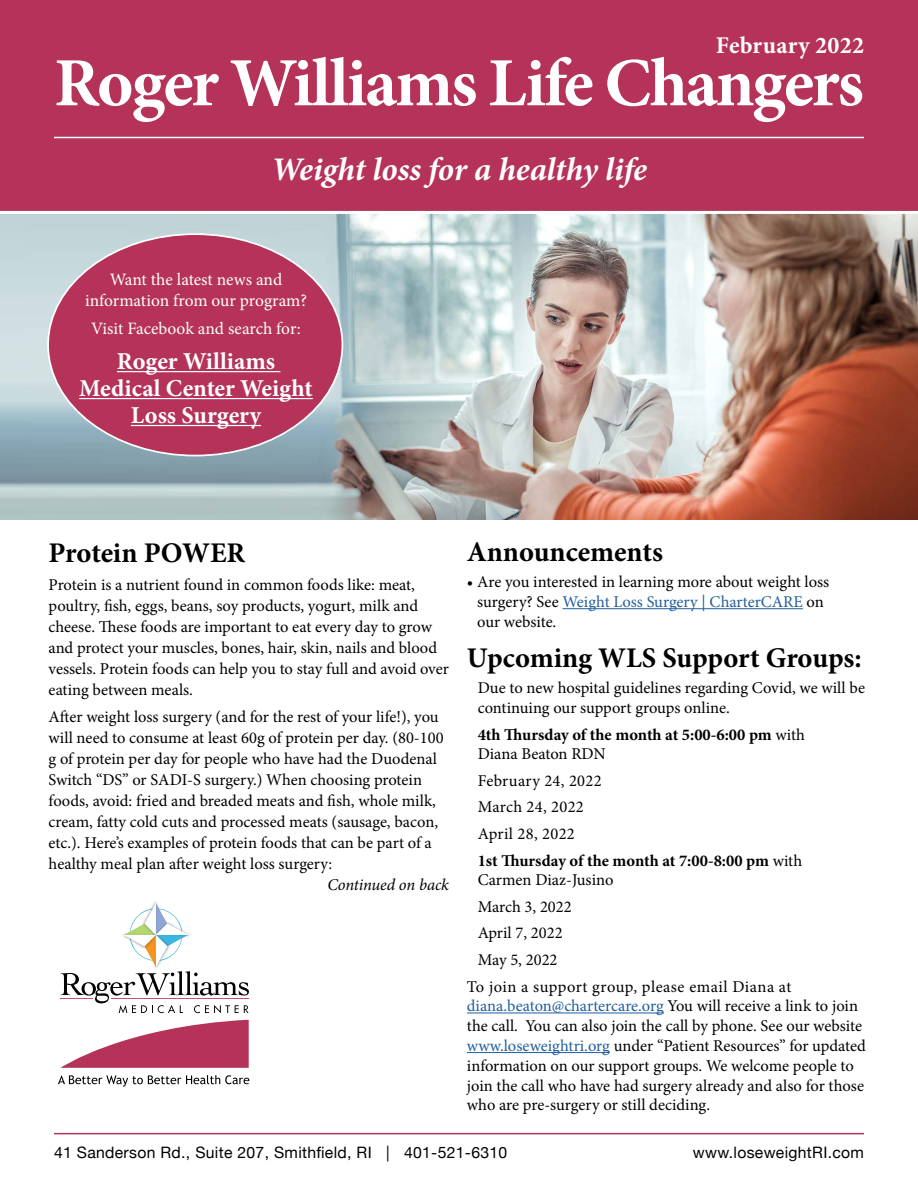
<style>
.page{position:relative;width:918px;height:1188px;background:#fff}
.page>*{position:absolute;margin:0;border:0;box-sizing:border-box;transform-origin:0 0}
.t1{font:700 69px "Minion Pro";letter-spacing:-.03em;color:#fff}
.t2{font:italic 700 33px "Minion Pro";letter-spacing:-.005em;color:#fff}
.t3{font:700 28.5px "Minion Pro";letter-spacing:-.005em;color:#000}
.t4{font:700 24.3px/27px "Minion Pro";color:#fff;text-align:center}
.t5{font:700 24px "Minion Pro";letter-spacing:.01em;color:#fff}
.t6{font:17.4px/20.9px "Minion Pro";letter-spacing:-.005em;color:#fff;text-align:center}
.t7{font:16.5px/21px "Minion Pro";color:#000}
.t8{font:16.5px/26.5px "Minion Pro";letter-spacing:.02em;color:#000}
.t9{font:700 16.5px/19.8px "Minion Pro";color:#000}
.t10{font:16.5px "Minion Pro";letter-spacing:.025em;color:#000}
.t11{font:italic 16.5px "Minion Pro";letter-spacing:-.01em;color:#000}
.t12{font:15.75px "Helvetica Neue";letter-spacing:.02em;color:#000}
.s1{color:#215e9e}
.s2{font-weight:400}
.s3{font-weight:700}
</style>
<div class="page">
<img style="left:0;top:214px;width:918px;height:305px">
<hr style="left:54px;top:1133px;width:810px;height:1px;background:#b53259">
<div style="left:48px;top:234px;width:294px;height:222px;background:#b53259;border-radius:50%"></div>
<hr style="left:117px;top:371px;width:163px;height:1px;background:#fff">
<hr style="left:79px;top:398px;width:234px;height:1px;background:#fff">
<hr style="left:131px;top:425px;width:130px;height:1px;background:#fff">
<div style="left:0;top:0;width:918px;height:213px;background:#b53259"></div>
<hr style="left:54px;top:137px;width:810px;height:1px;background:#fff">
<hr style="left:0;top:211px;width:918px;height:3px;background:#fff">
<hr style="left:563px;top:608px;width:240px;height:1px;background:#215e9e">
<hr style="left:467px;top:1013px;width:197px;height:1px;background:#215e9e">
<hr style="left:467px;top:1052px;width:143px;height:1px;background:#215e9e">
<hr style="left:60px;top:998px;width:33px;height:1px;background:#c94f71">
<svg style="left:61px;top:1020px;width:188px;height:48px"></svg>
<svg style="left:58px;top:1075px;width:191px;height:12px"></svg>
<svg style="left:61px;top:903px;width:188px;height:110px"></svg>
<h3 class="t5" style="left:716px;top:29px;width:150px">February 2022</h3>
<h1 class="t1" style="left:54px;top:35px;width:811px">Roger Williams Life Changers</h1>
<h2 class="t2" style="left:271px;top:146px;width:377px">Weight loss for a healthy life</h2>
<p class="t6" style="left:85px;top:269px;width:224px">Want the latest news and information from our program?</p>
<p class="t6" style="left:91px;top:319px;width:211px">Visit Facebook and search for:</p>
<h3 class="t4" style="left:79px;top:348px;width:235px">Roger Williams<br>Medical Center Weight<br>Loss Surgery</h3>
<h3 class="t3" style="left:49px;top:533px;width:198px">Protein POWER</h3>
<p class="t7" style="left:49px;top:574px;width:402px">Protein is a nutrient found in common foods like: meat, poultry, fish, eggs, beans, soy products, yogurt, milk and cheese. These foods are important to eat every day to grow and protect your muscles, bones, hair, skin, nails and blood vessels. Protein foods can help you to stay full and avoid over eating between meals.</p>
<p class="t7" style="left:49px;top:707px;width:397px">After weight loss surgery (and for the rest of your life!), you will need to consume at least 60g of protein per day. (80-100 g of protein per day for people who have had the Duodenal Switch “DS” or SADI-S surgery.) When choosing protein foods, avoid: fried and breaded meats and fish, whole milk, cream, fatty cold cuts and processed meats (sausage, bacon, etc.). Here’s examples of protein foods that can be part of a healthy meal plan after weight loss surgery:</p>
<p class="t11" style="left:327px;top:874px;width:123px">Continued on back</p>
<h3 class="t3" style="left:467px;top:532px;width:198px">Announcements</h3>
<p class="t7" style="left:477px;top:572px;width:354px;line-height:19.8px;text-indent:-10px">• Are you interested in learning more about weight loss surgery? See <span class="s1">Weight Loss Surgery | CharterCARE</span> on our website.</p>
<h3 class="t3" style="left:467px;top:637px;width:396px">Upcoming WLS Support Groups:</h3>
<p class="t7" style="left:478px;top:678px;width:389px;line-height:19.8px">Due to new hospital guidelines regarding Covid, we will be continuing our support groups online.</p>
<p class="t9" style="left:478px;top:724px;width:329px">4th Thursday of the month at 5:00-6:00 pm <span class="s2">with<br>Diana Beaton RDN</span></p>
<p class="t8" style="left:478px;top:767px;width:326px">February 24, 2022<br>March 24, 2022<br>April 28, 2022<br><span class="s3">1st Thursday of the month at 7:00-8:00 pm</span> with</p>
<p class="t7" style="left:478px;top:870px;width:137px">Carmen Diaz-Jusino</p>
<p class="t7" style="left:478px;top:896px;width:95px">March 3, 2022</p>
<p class="t7" style="left:478px;top:923px;width:86px">April 7, 2022</p>
<p class="t7" style="left:478px;top:949px;width:81px">May 5, 2022</p>
<p class="t10" style="left:467px;top:975px;width:326px">To join a support group, please email Diana at</p>
<p class="t7" style="left:467px;top:996px;width:401px;line-height:19.8px"><span class="s1">diana.beaton@chartercare.org</span> You will receive a link to join the call. You can also join the call by phone. See our website <span class="s1">www.loseweightri.org</span> under “Patient Resources” for updated information on our support groups. We welcome people to join the call who have had surgery already and also for those who are pre-surgery or still deciding.</p>
<p class="t12" style="left:54px;top:1141px;width:455px">41 Sanderson Rd., Suite 207, Smithfield, RI | 401-521-6310</p>
<p class="t12" style="left:693px;top:1141px;width:173px">www.loseweightRI.com</p>
</div>
